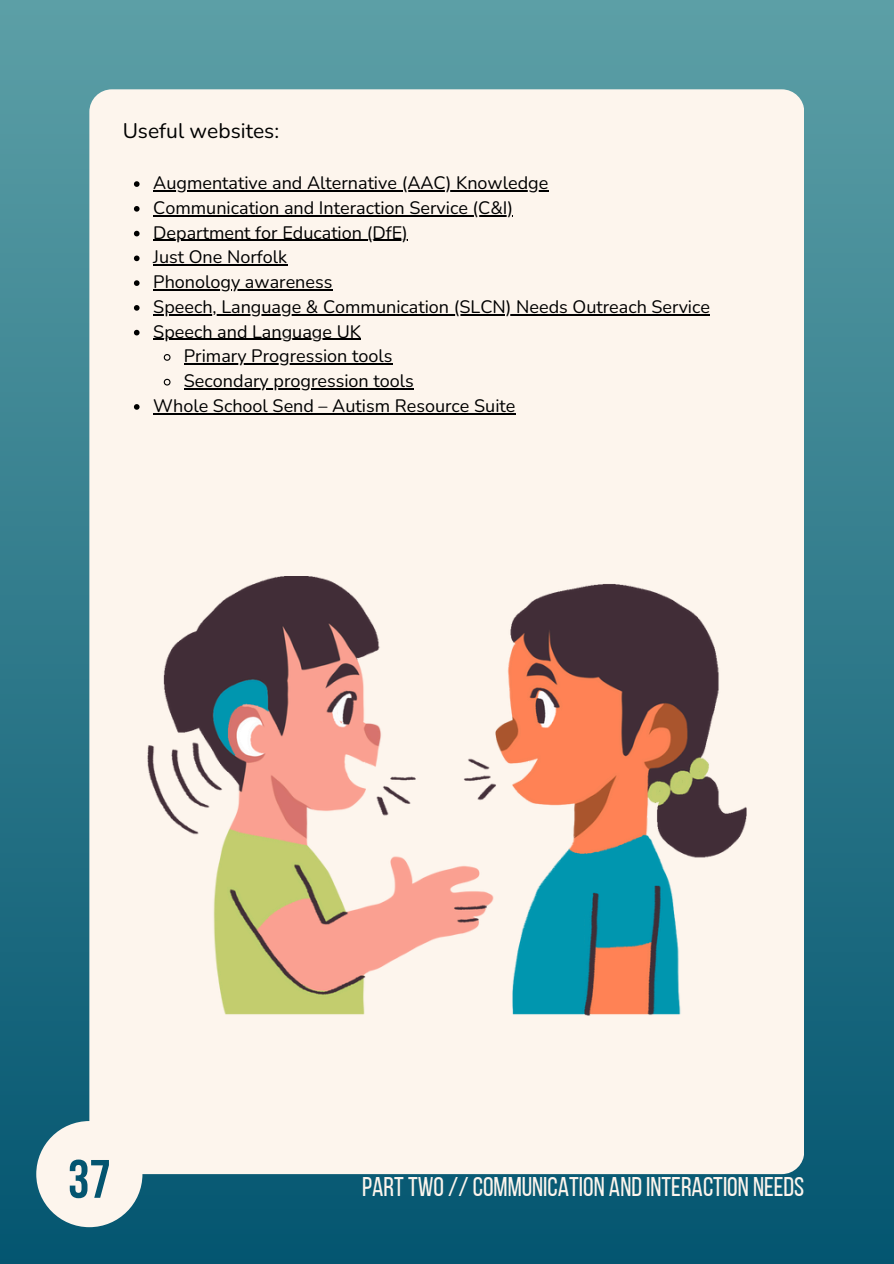
<style>
.page{position:relative;width:894px;height:1264px;background:#fff}
.page>*{position:absolute;margin:0;border:0;box-sizing:border-box;transform-origin:0 0}
.t1{font:700 54px "Bebas Neue";color:#035570}
.t2{font:27px "Bebas Neue";color:#fdf5ed}
.t3{font:21px "Nunito";color:#000}
.t4{font:18px "Nunito";color:#000}
</style>
<div class="page">
<div style="left:0;top:0;width:893px;height:1263px;background:linear-gradient(to bottom,#5c9fa6,#045670)"></div>
<div style="left:89px;top:89px;width:715px;height:1085px;background:#fdf5ed;border-radius:22px"></div>
<div style="left:36px;top:1120px;width:106px;height:107px;background:#fdf5ed;border-radius:50%"></div>
<svg style="left:134px;top:181px;width:5px;height:6px"></svg>
<hr style="left:153px;top:190px;width:395px;height:1px;background:#000">
<svg style="left:134px;top:206px;width:5px;height:6px"></svg>
<hr style="left:153px;top:215px;width:360px;height:1px;background:#000">
<svg style="left:134px;top:231px;width:5px;height:5px"></svg>
<hr style="left:153px;top:240px;width:255px;height:1px;background:#000">
<svg style="left:134px;top:255px;width:5px;height:6px"></svg>
<hr style="left:153px;top:264px;width:134px;height:2px;background:#000">
<svg style="left:134px;top:280px;width:5px;height:6px"></svg>
<hr style="left:153px;top:289px;width:179px;height:1px;background:#000">
<svg style="left:134px;top:305px;width:5px;height:6px"></svg>
<hr style="left:153px;top:314px;width:556px;height:1px;background:#000">
<svg style="left:134px;top:330px;width:5px;height:5px"></svg>
<hr style="left:153px;top:339px;width:208px;height:1px;background:#000">
<svg style="left:163px;top:354px;width:8px;height:7px"></svg>
<hr style="left:184px;top:363px;width:208px;height:2px;background:#000">
<svg style="left:163px;top:378px;width:8px;height:8px"></svg>
<hr style="left:184px;top:388px;width:230px;height:1px;background:#000">
<svg style="left:134px;top:404px;width:5px;height:6px"></svg>
<hr style="left:153px;top:413px;width:362px;height:1px;background:#000">
<img style="left:147px;top:576px;width:599px;height:439px">
<p class="t3" style="left:123px;top:117px;width:158px">Useful websites:</p>
<p class="t4" style="left:153px;top:171px;width:396px">Augmentative and Alternative (AAC) Knowledge</p>
<p class="t4" style="left:153px;top:196px;width:361px">Communication and Interaction Service (C&amp;I)</p>
<p class="t4" style="left:153px;top:220px;width:256px">Department for Education (DfE)</p>
<p class="t4" style="left:153px;top:245px;width:135px">Just One Norfolk</p>
<p class="t4" style="left:153px;top:270px;width:180px">Phonology awareness</p>
<p class="t4" style="left:153px;top:295px;width:558px">Speech, Language &amp; Communication (SLCN) Needs Outreach Service</p>
<p class="t4" style="left:153px;top:319px;width:209px">Speech and Language UK</p>
<p class="t4" style="left:184px;top:344px;width:210px">Primary Progression tools</p>
<p class="t4" style="left:184px;top:369px;width:231px">Secondary progression tools</p>
<p class="t4" style="left:153px;top:394px;width:363px">Whole School Send – Autism Resource Suite</p>
<h2 class="t1" style="left:68px;top:1157px;width:44px">37</h2>
<h1 class="t2" style="left:362px;top:1175px;width:443px">PARTTWO//COMMUNICATION ANDINTERACTION NEEDS</h1>
</div>
